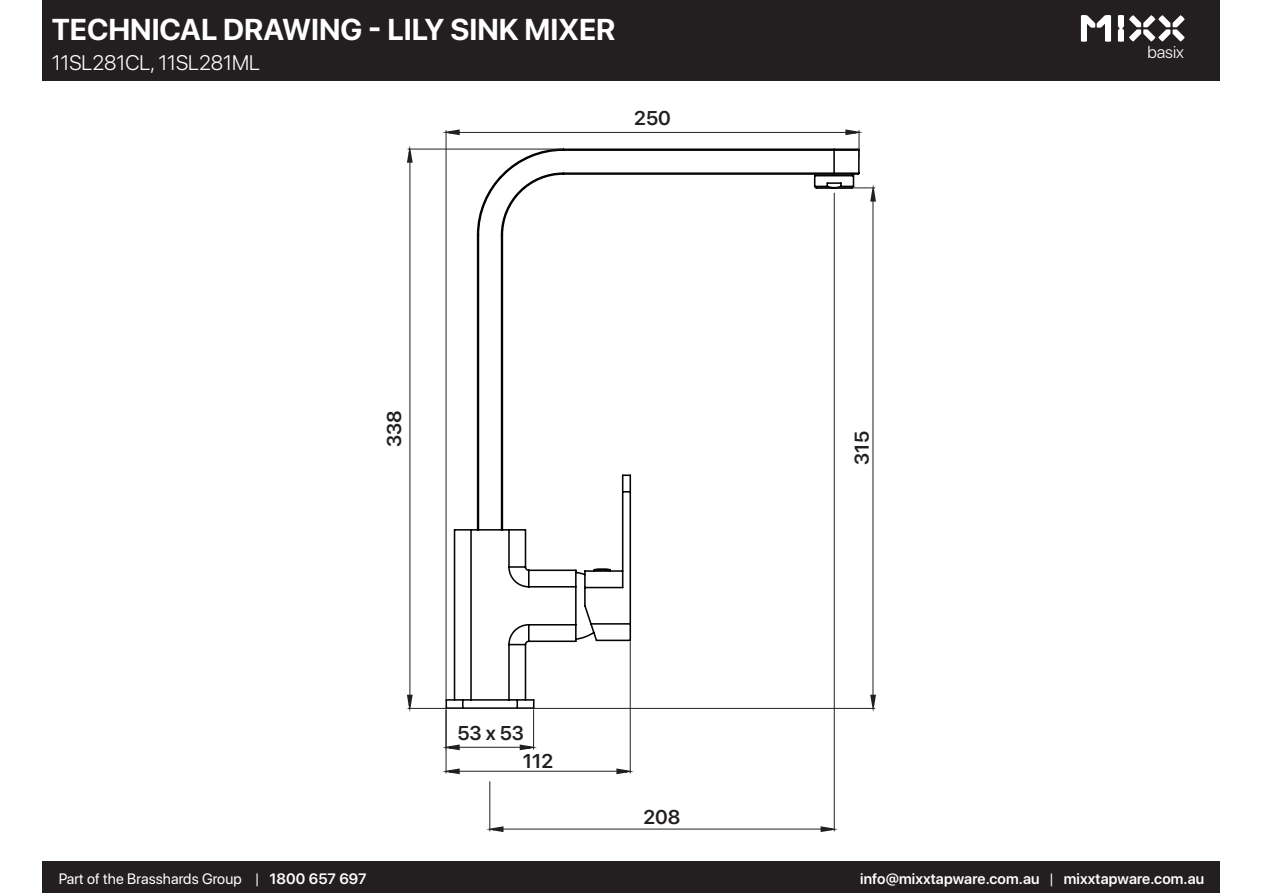
<style>
.page{position:relative;width:1263px;height:893px;background:#fff}
.page>*{position:absolute;margin:0;border:0;box-sizing:border-box;transform-origin:0 0}
.t1{font:700 30px "SF Pro Display";color:#fff}
.t2{font:300 21px "SF Pro Display";color:#fff}
.t3{font:600 19.8px/28.8px "SF Pro Display";color:#231f20}
.t4{font:300 17.1px "SF Pro Display";color:#fff}
.t5{font:600 15px "SF Pro Display";letter-spacing:.01em;color:#fff}
.t6{font:15px "SF Pro Display";letter-spacing:.01em;color:#fff}
.s1{font-weight:600}
.s2{font-weight:400}
</style>
<div class="page">
<div style="left:43px;top:0;width:1177px;height:81px;background:#231f20"></div>
<div style="left:43px;top:862px;width:1177px;height:31px;background:#231f20"></div>
<svg style="left:1081px;top:15px;width:30px;height:27px"></svg>
<svg style="left:1118px;top:15px;width:67px;height:27px"></svg>
<svg style="left:445px;top:148px;width:415px;height:562px"></svg>
<hr style="left:522px;top:708px;width:353px;height:1px;background:#231f20">
<hr style="left:836px;top:187px;width:39px;height:1px;background:#231f20">
<hr style="left:873px;top:201px;width:1px;height:494px;background:#231f20">
<svg style="left:869px;top:693px;width:7px;height:19px"></svg>
<svg style="left:869px;top:184px;width:7px;height:19px"></svg>
<hr style="left:489px;top:782px;width:1px;height:49px;background:#231f20">
<hr style="left:834px;top:193px;width:1px;height:638px;background:#231f20">
<hr style="left:503px;top:829px;width:318px;height:1px;background:#231f20">
<svg style="left:486px;top:825px;width:19px;height:7px"></svg>
<svg style="left:819px;top:825px;width:19px;height:7px"></svg>
<hr style="left:408px;top:708px;width:118px;height:1px;background:#231f20">
<hr style="left:408px;top:149px;width:154px;height:1px;background:#231f20">
<hr style="left:410px;top:162px;width:1px;height:533px;background:#231f20">
<svg style="left:407px;top:693px;width:7px;height:19px"></svg>
<svg style="left:407px;top:145px;width:7px;height:19px"></svg>
<hr style="left:446px;top:131px;width:1px;height:568px;background:#231f20">
<hr style="left:459px;top:132px;width:387px;height:1px;background:#231f20">
<svg style="left:442px;top:129px;width:19px;height:7px"></svg>
<svg style="left:844px;top:129px;width:19px;height:29px"></svg>
<hr style="left:533px;top:710px;width:1px;height:39px;background:#231f20">
<hr style="left:459px;top:747px;width:61px;height:1px;background:#231f20">
<svg style="left:442px;top:743px;width:19px;height:8px"></svg>
<svg style="left:518px;top:743px;width:19px;height:8px"></svg>
<hr style="left:446px;top:710px;width:1px;height:63px;background:#231f20">
<hr style="left:630px;top:642px;width:1px;height:131px;background:#231f20">
<hr style="left:459px;top:771px;width:158px;height:1px;background:#231f20">
<svg style="left:442px;top:767px;width:19px;height:8px"></svg>
<svg style="left:615px;top:767px;width:19px;height:8px"></svg>
<p class="t1" style="left:52px;top:8px;width:565px">TECHNICAL DRAWING - LILY SINK MIXER</p>
<p class="t2" style="left:52px;top:48px;width:210px">11SL281CL, 11SL281ML</p>
<h3 class="t3" style="left:634px;top:103px;width:38px">250</h3>
<h3 class="t3" style="left:379px;top:447px;width:39px;rotate:-90deg">338</h3>
<h3 class="t3" style="left:523px;top:718px;width:32px;text-indent:-66px">53 x 53<br>112</h3>
<h3 class="t3" style="left:644px;top:802px;width:38px">208</h3>
<h3 class="t3" style="left:847px;top:465px;width:35px;rotate:-90deg">315</h3>
<p class="t4" style="left:1147px;top:40px;width:38px">basix</p>
<p class="t6" style="left:59px;top:868px;width:309px">Part of the Brasshards Group | <span class="s1">1800 657 697</span></p>
<p class="t5" style="left:860px;top:868px;width:346px">info@mixxtapware.com.au <span class="s2">|</span> mixxtapware.com.au</p>
</div>
